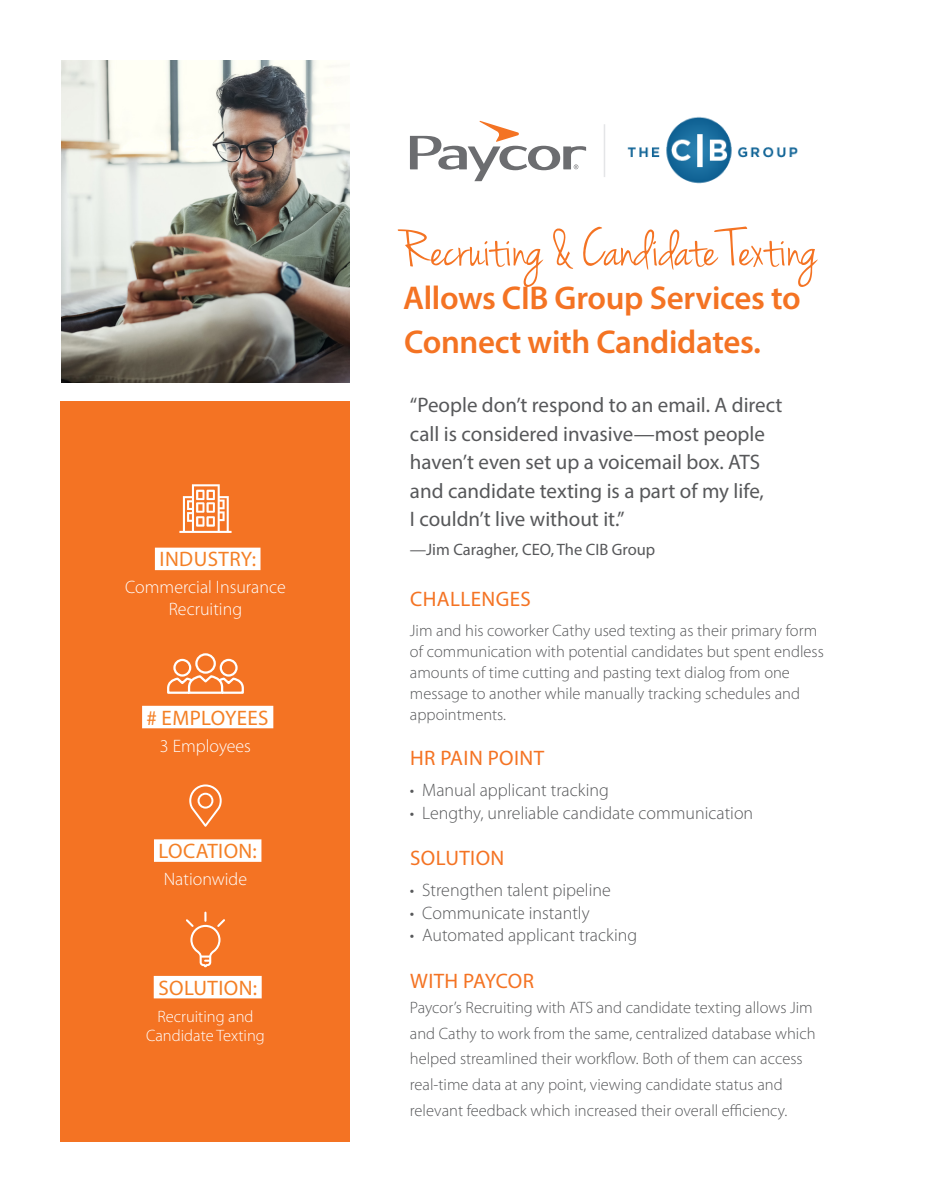
<style>
.page{position:relative;width:932px;height:1202px;background:#fff}
.page>*{position:absolute;margin:0;border:0;box-sizing:border-box;transform-origin:0 0}
.t1{font:55.5px "Jenna Sue";letter-spacing:-.01em;color:#f47323}
.t2{font:600 33px/43.5px "Myriad Pro";letter-spacing:-.01em;color:#f47323}
.t3{font:21px/28.5px "Myriad Pro";color:#57585a}
.t4{font:21px "Myriad Pro";letter-spacing:.02em;color:#f47323}
.H3__text_highlighted{font:21px "Myriad Pro";letter-spacing:.02em;color:#f48026}
.t5{font:300 18px "Myriad Pro";color:#57585a}
.Body_text_12pt{font:300 18px "Myriad Pro";color:#fff}
.t6{font:300 16.5px/21px "Myriad Pro";color:#57585a}
.Body_text_11pt{font:300 16.5px "Myriad Pro";color:#fff}
.t7{font:16.5px "Myriad Pro";color:#57585a}
</style>
<div class="page">
<img style="left:61px;top:60px;width:289px;height:322px">
<div style="left:61px;top:401px;width:289px;height:740px;background:#f47323"></div>
<svg style="left:410px;top:121px;width:176px;height:60px"></svg>
<hr style="left:603px;top:124px;width:2px;height:53px;background:#e4e5e7">
<div style="left:155px;top:547px;width:105px;height:23px;background:#fff"></div>
<div style="left:142px;top:706px;width:131px;height:22px;background:#fff"></div>
<div style="left:154px;top:839px;width:107px;height:23px;background:#fff"></div>
<div style="left:154px;top:976px;width:108px;height:22px;background:#fff"></div>
<svg style="left:179px;top:484px;width:52px;height:49px"></svg>
<svg style="left:189px;top:784px;width:33px;height:43px"></svg>
<svg style="left:167px;top:653px;width:77px;height:41px"></svg>
<svg style="left:186px;top:912px;width:39px;height:55px"></svg>
<img style="left:627px;top:116px;width:171px;height:68px">
<p class="H3__text_highlighted" style="left:159px;top:546px;width:98px">INDUSTRY:</p>
<p class="Body_text_12pt" style="left:125px;top:576px;width:162px">Commercial Insurance</p>
<p class="Body_text_12pt" style="left:169px;top:598px;width:75px">Recruiting</p>
<p class="H3__text_highlighted" style="left:146px;top:704px;width:124px"># EMPLOYEES</p>
<p class="Body_text_12pt" style="left:160px;top:734px;width:93px">3 Employees</p>
<p class="H3__text_highlighted" style="left:159px;top:838px;width:100px">LOCATION:</p>
<p class="Body_text_12pt" style="left:164px;top:868px;width:85px">Nationwide</p>
<p class="H3__text_highlighted" style="left:158px;top:974px;width:100px">SOLUTION:</p>
<p class="Body_text_11pt" style="left:157px;top:1006px;width:98px">Recruiting and</p>
<p class="Body_text_11pt" style="left:146px;top:1026px;width:120px">Candidate Texting</p>
<p class="t1" style="left:400px;top:217px;width:419px">Recruiting &amp; Candidate Texting</p>
<p class="t2" style="left:403px;top:275px;width:399px">Allows CIB Group Services to<br>Connect with Candidates.</p>
<p class="t3" style="left:410px;top:391px;width:374px">“People don’t respond to an email. A direct</p>
<p class="t3" style="left:410px;top:419px;width:356px">call is considered invasive—most people haven’t even set up a voicemail box. ATS</p>
<p class="t3" style="left:410px;top:476px;width:355px">and candidate texting is a part of my life,<br>I couldn’t live without it.”</p>
<p class="t7" style="left:410px;top:539px;width:247px">—Jim Caragher, CEO, The CIB Group</p>
<p class="t4" style="left:410px;top:585px;width:122px">CHALLENGES</p>
<p class="t6" style="left:410px;top:619px;width:415px">Jim and his coworker Cathy used texting as their primary form of communication with potential candidates but spent endless amounts of time cutting and pasting text dialog from one message to another while manually tracking schedules and appointments.</p>
<p class="t4" style="left:410px;top:744px;width:136px">HR PAIN POINT</p>
<p class="t5" style="left:410px;top:779px;width:201px">• Manual applicant tracking</p>
<p class="t5" style="left:410px;top:802px;width:345px">• Lengthy, unreliable candidate communication</p>
<p class="t4" style="left:410px;top:845px;width:96px">SOLUTION</p>
<p class="t5" style="left:410px;top:879px;width:202px">• Strengthen talent pipeline</p>
<p class="t5" style="left:410px;top:902px;width:181px">• Communicate instantly</p>
<p class="t5" style="left:410px;top:924px;width:229px">• Automated applicant tracking</p>
<p class="t4" style="left:410px;top:968px;width:125px">WITH PAYCOR</p>
<p class="t6" style="left:410px;top:995px;width:407px;line-height:25.5px">Paycor’s Recruiting with ATS and candidate texting allows Jim and Cathy to work from the same, centralized database which helped streamlined their workflow. Both of them can access real-time data at any point, viewing candidate status and relevant feedback which increased their overall efficiency.</p>
</div>
